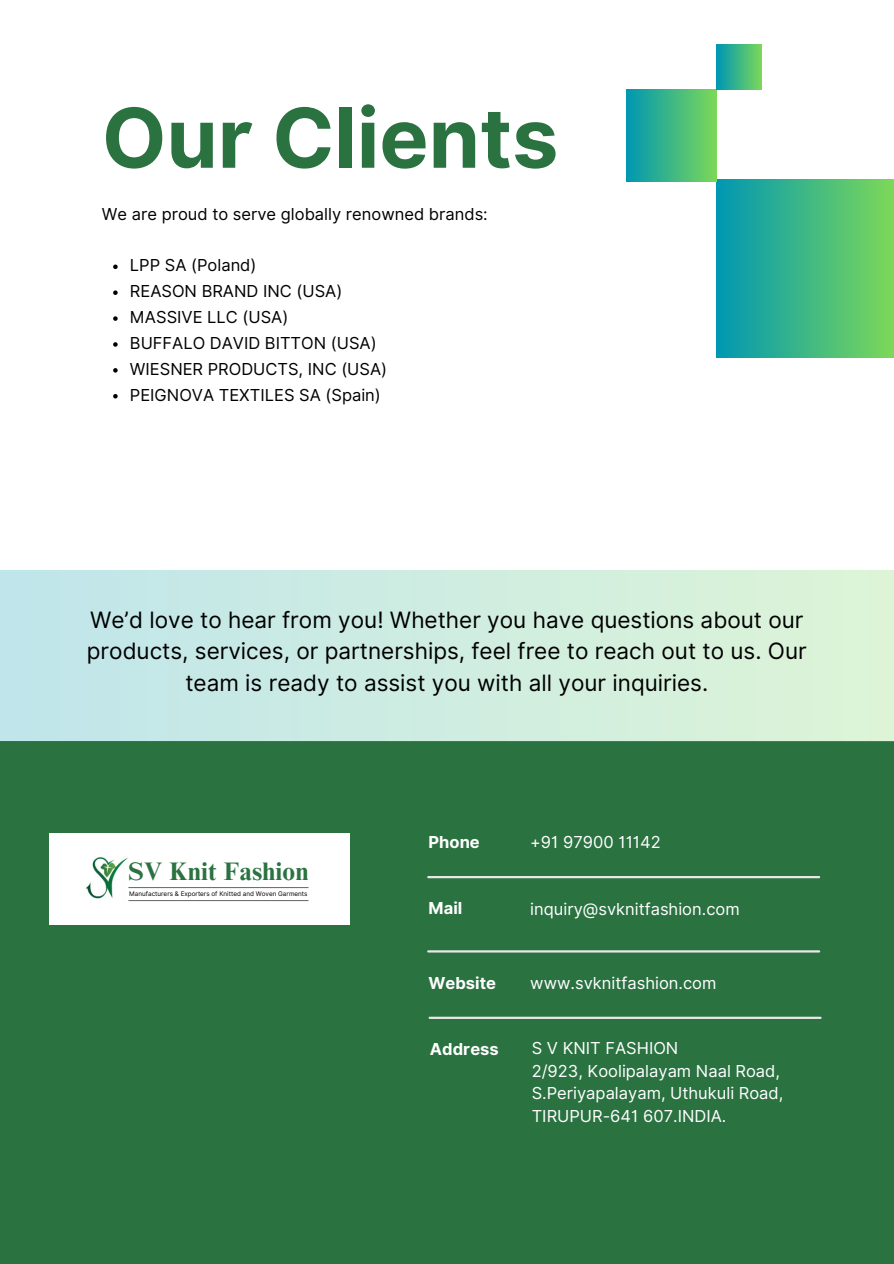
<style>
.page{position:relative;width:894px;height:1264px;background:#fff}
.page>*{position:absolute;margin:0;border:0;box-sizing:border-box;transform-origin:0 0}
.t1{font:700 82.5px "Inter";color:#2b7241}
.t2{font:700 25.35px "Times NRMT Pro";letter-spacing:.015em;color:#2b7241}
.t3{font:22.5px/31.5px "Inter";color:#000;text-align:center}
.t4{font:16.5px "Inter";color:#000}
.t5{font:16.5px "Inter";color:#fff}
.t6{font:700 16.5px "Inter";color:#fff}
.t7{font:6.3px "Inter";color:#000}
</style>
<div class="page">
<div style="left:0;top:741px;width:893px;height:522px;background:#2b7241"></div>
<hr style="left:428px;top:876px;width:390px;height:2px;background:#e8e8e8">
<hr style="left:428px;top:950px;width:390px;height:2px;background:#e8e8e8">
<svg style="left:113px;top:264px;width:5px;height:5px"></svg>
<svg style="left:113px;top:290px;width:5px;height:5px"></svg>
<svg style="left:113px;top:316px;width:5px;height:5px"></svg>
<svg style="left:113px;top:342px;width:5px;height:5px"></svg>
<svg style="left:113px;top:368px;width:5px;height:4px"></svg>
<svg style="left:113px;top:394px;width:5px;height:4px"></svg>
<div style="left:716px;top:180px;width:177px;height:178px;background:linear-gradient(to right,#0097b3,#7cd858)"></div>
<div style="left:626px;top:90px;width:90px;height:91px;background:linear-gradient(to right,#0097b2,#79d75a)"></div>
<div style="left:716px;top:45px;width:45px;height:45px;background:linear-gradient(to right,#0096b4,#79d65b)"></div>
<div style="left:0;top:570px;width:893px;height:171px;background:linear-gradient(to right,#c0e5eb,#ddf4d6)"></div>
<hr style="left:429px;top:1016px;width:391px;height:2px;background:#e8e8e8">
<div style="left:49px;top:833px;width:300px;height:92px;background:#fff"></div>
<img style="left:85px;top:857px;width:43px;height:42px">
<div style="left:125px;top:863px;width:182px;height:37px;background:#fff"></div>
<hr style="left:128px;top:887px;width:180px;height:1px;background:#646464">
<hr style="left:128px;top:900px;width:180px;height:1px;background:#646464">
<p class="t1" style="left:102px;top:88px;width:458px">Our Clients</p>
<p class="t4" style="left:102px;top:204px;width:387px">We are proud to serve globally renowned brands:</p>
<h3 class="t4" style="left:130px;top:255px;width:128px">LPP SA (Poland)</h3>
<p class="t4" style="left:130px;top:281px;width:214px">REASON BRAND INC (USA)</p>
<h2 class="t4" style="left:130px;top:307px;width:160px">MASSIVE LLC (USA)</h2>
<h4 class="t4" style="left:130px;top:333px;width:248px">BUFFALO DAVID BITTON (USA)</h4>
<p class="t4" style="left:130px;top:359px;width:259px">WIESNER PRODUCTS, INC (USA)</p>
<p class="t4" style="left:130px;top:385px;width:252px">PEIGNOVA TEXTILES SA (Spain)</p>
<h4 class="t3" style="left:87px;top:603px;width:721px">We’d love to hear from you! Whether you have questions about our products, services, or partnerships, feel free to reach out to us. Our team is ready to assist you with all your inquiries.</h4>
<h4 class="t2" style="left:128px;top:862px;width:181px">SV Knit Fashion</h4>
<p class="t7" style="left:129px;top:890px;width:180px">Manufacturers &amp; Exporters of Knitted and Woven Garments</p>
<p class="t6" style="left:428px;top:832px;width:53px">Phone</p>
<p class="t5" style="left:530px;top:832px;width:132px">+91 97900 11142</p>
<p class="t6" style="left:428px;top:898px;width:35px">Mail</p>
<p class="t5" style="left:530px;top:898px;width:211px">inquiry@svknitfashion.com</p>
<p class="t6" style="left:428px;top:972px;width:69px">Website</p>
<h1 class="t5" style="left:530px;top:972px;width:187px">www.svknitfashion.com</h1>
<p class="t6" style="left:430px;top:1039px;width:70px">Address</p>
<p class="t5" style="left:531px;top:1038px;width:148px">S V KNIT FASHION</p>
<p class="t5" style="left:531px;top:1061px;width:250px">2/923, Koolipalayam Naal Road,</p>
<h4 class="t5" style="left:531px;top:1083px;width:253px">S.Periyapalayam, Uthukuli Road,</h4>
<p class="t5" style="left:531px;top:1106px;width:196px">TIRUPUR-641 607.INDIA.</p>
</div>
